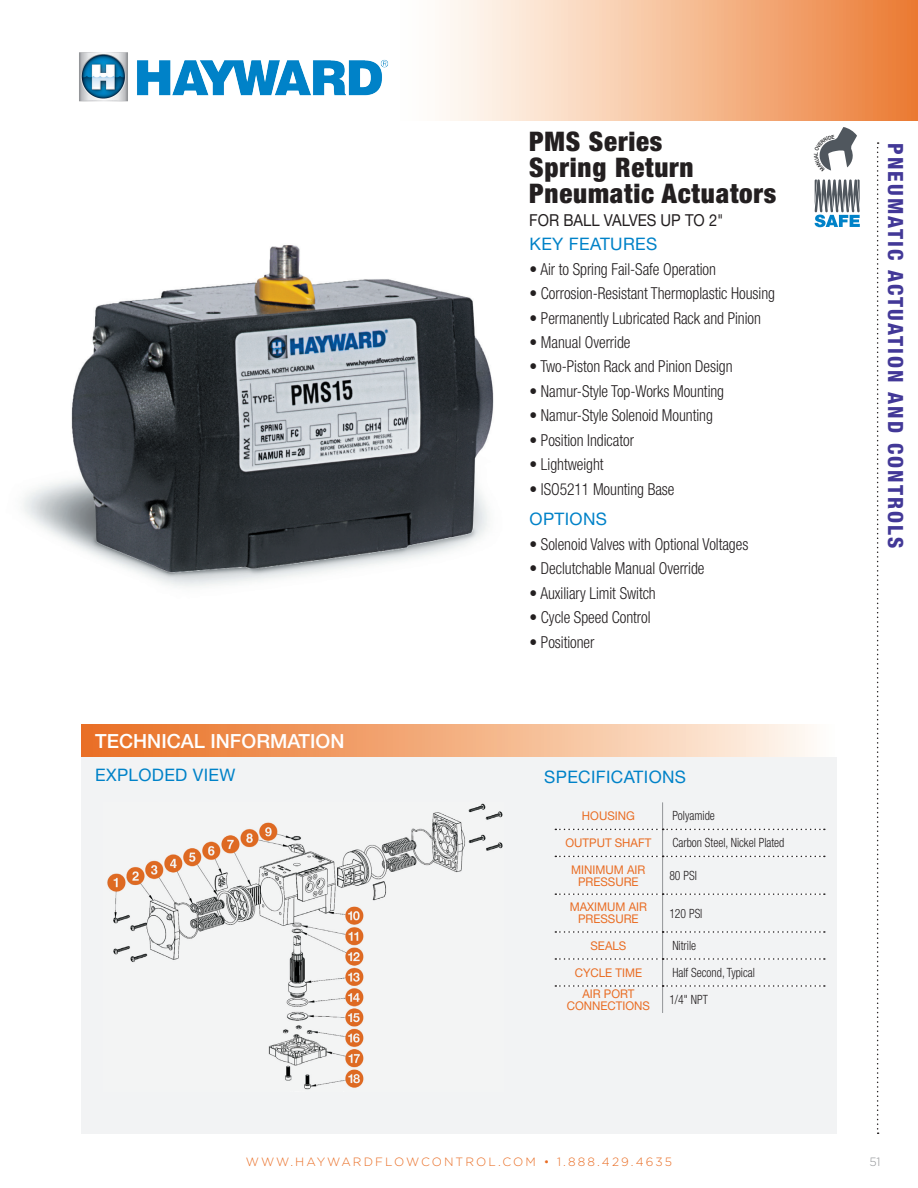
<style>
.page{position:relative;width:918px;height:1188px;background:#fff}
.page>*{position:absolute;margin:0;border:0;box-sizing:border-box;transform-origin:0 0}
.t1{font:900 condensed 27px/26.2px "Helvetica Neue LT Std";letter-spacing:.03em;color:#231f20}
.t2{font:800 condensed 21px "Helvetica Neue LT Std";letter-spacing:.1em;color:#423897}
.t3{font:500 19.5px "Helvetica Neue LT Std";color:#fff}
.t4{font:17.25px "Helvetica Neue LT Std";letter-spacing:.02em;color:#0082c8}
.t5{font:300 condensed 16.5px "Helvetica Neue LT Std";letter-spacing:-.005em;color:#231f20;scale:.94 1}
.t6{font:16.5px "Helvetica Neue LT Std";color:#231f20;scale:.9 1}
.t7{font:300 condensed 12.75px "Helvetica Neue LT Std";color:#231f20;scale:.92 1}
.t8{font:12px/12px "Helvetica Neue LT Std";color:#e96d24;text-align:center;scale:.96 1}
.t9{font:300 12px "Gotham";letter-spacing:.175em;color:#e96d24}
.t10{font:300 12px "Gotham";color:#939598}
</style>
<div class="page">
<svg style="left:877px;top:142px;width:2px;height:992px"></svg>
<svg style="left:442px;top:0;width:476px;height:120px;background:#f6bf99"></svg>
<img style="left:79px;top:52px;width:310px;height:50px">
<div style="left:81px;top:758px;width:756px;height:376px;background:#f2f3f4"></div>
<div style="left:81px;top:724px;width:756px;height:32px;background:linear-gradient(to right,#e96c1c,#fffaf2)"></div>
<img style="left:23px;top:245px;width:471px;height:342px">
<hr style="left:662px;top:857px;width:1px;height:36px;background:#939598">
<hr style="left:662px;top:895px;width:1px;height:36px;background:#939598">
<svg style="left:555px;top:802px;width:270px;height:55px"></svg>
<svg style="left:555px;top:893px;width:270px;height:2px"></svg>
<svg style="left:555px;top:931px;width:270px;height:82px"></svg>
<img style="left:107px;top:803px;width:396px;height:287px">
<svg style="left:815px;top:179px;width:45px;height:48px"></svg>
<svg style="left:819px;top:127px;width:38px;height:44px"></svg>
<p class="t3" style="left:95px;top:729px;width:251px">TECHNICAL INFORMATION</p>
<p class="t4" style="left:95px;top:765px;width:142px">EXPLODED VIEW</p>
<h1 class="t1" style="left:529px;top:128px;width:249px">PMS Series<br>Spring Return<br>Pneumatic Actuators</h1>
<p class="t6" style="left:529px;top:210px;width:217px">FOR BALL VALVES UP TO 2"</p>
<p class="t4" style="left:530px;top:234px;width:129px">KEY FEATURES</p>
<p class="t5" style="left:530px;top:259px;width:200px">• Air to Spring Fail-Safe Operation</p>
<p class="t5" style="left:530px;top:284px;width:263px">• Corrosion-Resistant Thermoplastic Housing</p>
<p class="t5" style="left:530px;top:308px;width:248px">• Permanently Lubricated Rack and Pinion</p>
<p class="t5" style="left:530px;top:333px;width:109px">• Manual Override</p>
<p class="t5" style="left:530px;top:357px;width:217px">• Two-Piston Rack and Pinion Design</p>
<p class="t5" style="left:530px;top:382px;width:209px">• Namur-Style Top-Works Mounting</p>
<p class="t5" style="left:530px;top:406px;width:197px">• Namur-Style Solenoid Mounting</p>
<p class="t5" style="left:530px;top:431px;width:113px">• Position Indicator</p>
<p class="t5" style="left:530px;top:455px;width:80px">• Lightweight</p>
<p class="t5" style="left:530px;top:480px;width:156px">• ISO5211 Mounting Base</p>
<p class="t4" style="left:530px;top:509px;width:79px">OPTIONS</p>
<p class="t5" style="left:530px;top:535px;width:234px">• Solenoid Valves with Optional Voltages</p>
<p class="t5" style="left:530px;top:559px;width:188px">• Declutchable Manual Override</p>
<p class="t5" style="left:530px;top:584px;width:136px">• Auxiliary Limit Switch</p>
<p class="t5" style="left:530px;top:608px;width:130px">• Cycle Speed Control</p>
<p class="t5" style="left:530px;top:632px;width:71px">• Positioner</p>
<p class="t4" style="left:544px;top:766px;width:143px">SPECIFICATIONS</p>
<p class="t8" style="left:582px;top:809px;width:57px">HOUSING</p>
<p class="t7" style="left:672px;top:809px;width:48px">Polyamide</p>
<p class="t8" style="left:566px;top:837px;width:91px">OUTPUT SHAFT</p>
<p class="t7" style="left:672px;top:836px;width:123px">Carbon Steel, Nickel Plated</p>
<p class="t8" style="left:571px;top:863px;width:79px">MINIMUM AIR<br>PRESSURE</p>
<p class="t7" style="left:669px;top:868px;width:31px">80 PSI</p>
<p class="t8" style="left:570px;top:901px;width:82px">MAXIMUM AIR<br>PRESSURE</p>
<p class="t7" style="left:669px;top:906px;width:38px">120 PSI</p>
<p class="t8" style="left:590px;top:939px;width:39px">SEALS</p>
<p class="t7" style="left:672px;top:938px;width:27px">Nitrile</p>
<p class="t8" style="left:575px;top:966px;width:72px">CYCLE TIME</p>
<p class="t7" style="left:672px;top:965px;width:91px">Half Second, Typical</p>
<p class="t8" style="left:567px;top:988px;width:88px">AIR PORT<br>CONNECTIONS</p>
<p class="t7" style="left:669px;top:992px;width:43px">1/4" NPT</p>
<p class="t2" style="left:909px;top:143px;width:407px;rotate:90deg">PNEUMATIC ACTUATION AND CONTROLS</p>
<p class="t9" style="left:246px;top:1154px;width:428px">WWW.HAYWARDFLOWCONTROL.COM • 1.888.429.4635</p>
<p class="t10" style="left:869px;top:1154px;width:13px">51</p>
</div>
